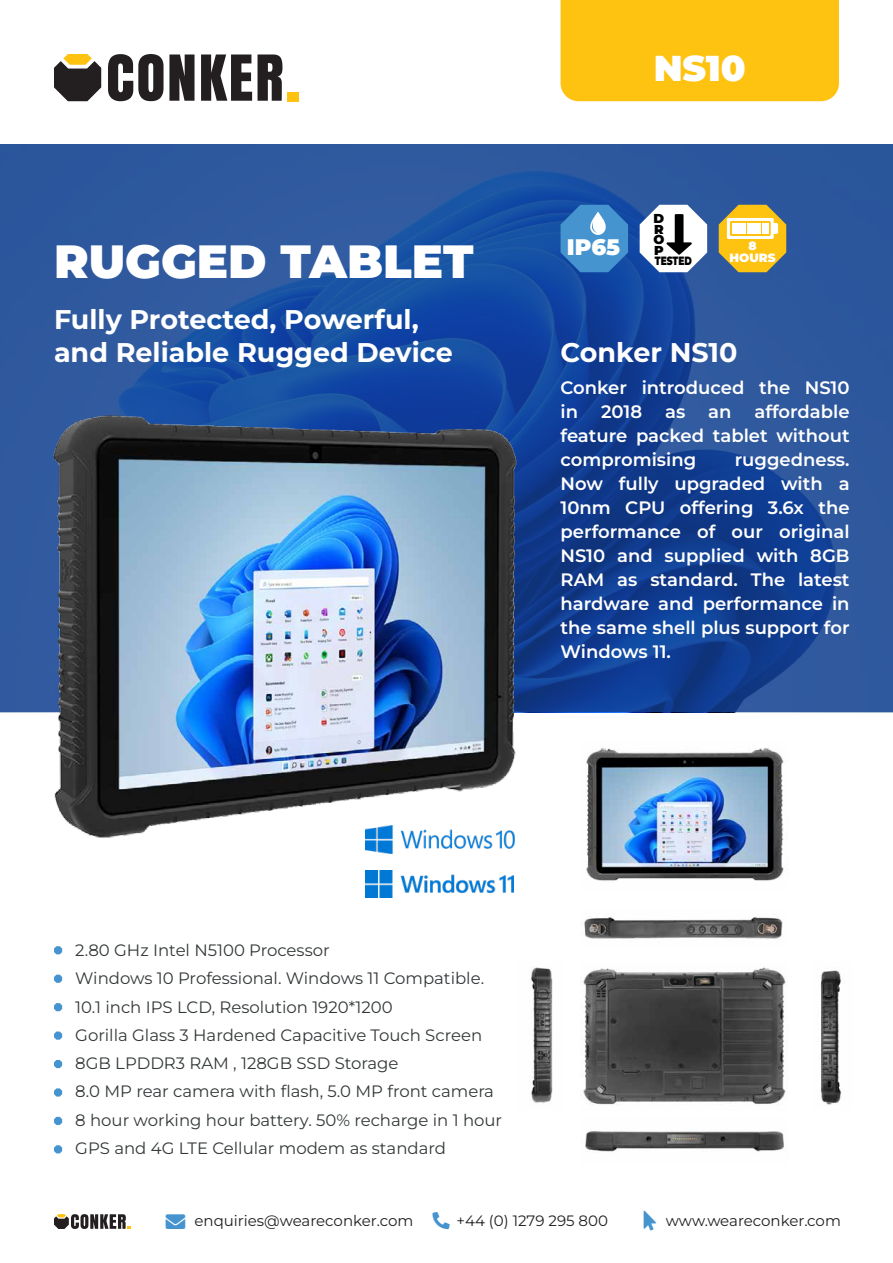
<style>
.page{position:relative;width:893px;height:1263px;background:#fff}
.page>*{position:absolute;margin:0;border:0;box-sizing:border-box;transform-origin:0 0}
.t1{font:900 46.5px "Montserrat";color:#fff}
.t2{font:900 36px "Montserrat";color:#fff}
.t3{font:700 27px/32.4px "Montserrat";color:#fff}
.t4{font:900 22.5px "Montserrat";color:#fff}
.t5{font:600 18px/24px "Montserrat";color:#fff;text-align:justify}
.t6{font:16.5px "Montserrat";color:#333839}
.t7{font:15px "Montserrat";color:#231f20}
.t8{font:900 12.9px "Montserrat";color:#000}
.t9{font:900 12px "Montserrat";color:#fff}
.t10{font:900 12px "Montserrat";color:#000;scale:.75 1}
</style>
<div class="page">
<svg style="left:0;top:145px;width:893px;height:567px;background:#214e9b"></svg>
<div style="left:287px;top:92px;width:12px;height:9px;background:#fec210"></div>
<svg style="left:54px;top:54px;width:47px;height:47px"></svg>
<svg style="left:108px;top:54px;width:87px;height:47px"></svg>
<svg style="left:201px;top:54px;width:51px;height:47px"></svg>
<svg style="left:258px;top:54px;width:24px;height:47px"></svg>
<svg style="left:54px;top:946px;width:8px;height:8px"></svg>
<svg style="left:54px;top:1003px;width:8px;height:8px"></svg>
<svg style="left:54px;top:975px;width:8px;height:8px"></svg>
<svg style="left:54px;top:1031px;width:8px;height:9px"></svg>
<svg style="left:54px;top:1117px;width:8px;height:8px"></svg>
<svg style="left:54px;top:1145px;width:8px;height:8px"></svg>
<svg style="left:54px;top:1060px;width:8px;height:8px"></svg>
<svg style="left:54px;top:1088px;width:8px;height:8px"></svg>
<img style="left:35px;top:391px;width:513px;height:463px">
<div style="left:561px;top:0;width:278px;height:101px;background:#fec210"></div>
<img style="left:583px;top:967px;width:203px;height:138px">
<img style="left:585px;top:1131px;width:199px;height:21px">
<img style="left:821px;top:970px;width:24px;height:135px">
<img style="left:584px;top:916px;width:199px;height:24px">
<img style="left:530px;top:967px;width:23px;height:137px">
<img style="left:586px;top:748px;width:198px;height:133px">
<svg style="left:54px;top:1214px;width:77px;height:15px"></svg>
<svg style="left:561px;top:205px;width:67px;height:67px;background:#468dcb"></svg>
<svg style="left:719px;top:205px;width:67px;height:67px;background:#d8b544"></svg>
<div style="left:732px;top:223px;width:6px;height:11px;background:#fff"></div>
<div style="left:740px;top:223px;width:6px;height:11px;background:#fff"></div>
<div style="left:747px;top:223px;width:6px;height:11px;background:#fff"></div>
<div style="left:755px;top:223px;width:6px;height:11px;background:#fff"></div>
<div style="left:762px;top:223px;width:6px;height:11px;background:#fff"></div>
<svg style="left:640px;top:205px;width:67px;height:67px"></svg>
<img style="left:365px;top:826px;width:149px;height:27px">
<img style="left:365px;top:870px;width:148px;height:28px">
<p class="t1" style="left:54px;top:230px;width:421px">RUGGED TABLET</p>
<p class="t3" style="left:54px;top:303px;width:400px">Fully Protected, Powerful, and Reliable Rugged Device</p>
<p class="t2" style="left:654px;top:44px;width:94px">NS10</p>
<p class="t8" style="left:653px;top:210px;width:12px">D</p>
<p class="t8" style="left:654px;top:220px;width:11px">R</p>
<p class="t8" style="left:653px;top:231px;width:12px">O</p>
<p class="t8" style="left:654px;top:241px;width:11px">P</p>
<p class="t10" style="left:655px;top:253px;width:51px">TESTED</p>
<p class="t4" style="left:567px;top:232px;width:55px">IP65</p>
<p class="t9" style="left:748px;top:238px;width:10px">8</p>
<p class="t9" style="left:729px;top:249px;width:48px">HOURS</p>
<p class="t3" style="left:561px;top:335px;width:178px">Conker NS10</p>
<p class="t5" style="left:561px;top:375px;width:291px">Conker introduced the NS10 in</p>
<p class="t5" style="left:561px;top:399px;width:291px;text-indent:194px">affordable feature packed tablet without compromising</p>
<p class="t5" style="left:601px;top:399px;width:43px">2018</p>
<p class="t5" style="left:665px;top:399px;width:22px">as</p>
<p class="t5" style="left:708px;top:399px;width:25px">an</p>
<p class="t5" style="left:561px;top:447px;width:291px;text-indent:174px">ruggedness.<br>Now fully upgraded with a 10nm CPU offering 3.6x the performance of our original NS10 and supplied with 8GB RAM as standard. The latest hardware and performance in the same shell plus support for Windows 11.</p>
<p class="t6" style="left:75px;top:939px;width:256px">2.80 GHz Intel N5100 Processor</p>
<p class="t6" style="left:75px;top:967px;width:410px">Windows 10 Professional. Windows 11 Compatible.</p>
<p class="t6" style="left:75px;top:996px;width:319px">10.1 inch IPS LCD, Resolution 1920*1200</p>
<p class="t6" style="left:75px;top:1024px;width:408px">Gorilla Glass 3 Hardened Capacitive Touch Screen</p>
<p class="t6" style="left:75px;top:1052px;width:325px">8GB LPDDR3 RAM , 128GB SSD Storage</p>
<p class="t6" style="left:75px;top:1080px;width:420px">8.0 MP rear camera with flash, 5.0 MP front camera</p>
<p class="t6" style="left:75px;top:1109px;width:428px">8 hour working hour battery. 50% recharge in 1 hour</p>
<p class="t6" style="left:75px;top:1137px;width:372px">GPS and 4G LTE Cellular modem as standard</p>
<p class="t7" style="left:194px;top:1211px;width:220px">enquiries@weareconker.com</p>
<p class="t7" style="left:666px;top:1211px;width:177px">www.weareconker.com</p>
<p class="t7" style="left:456px;top:1211px;width:153px">+44 (0) 1279 295 800</p>
</div>
